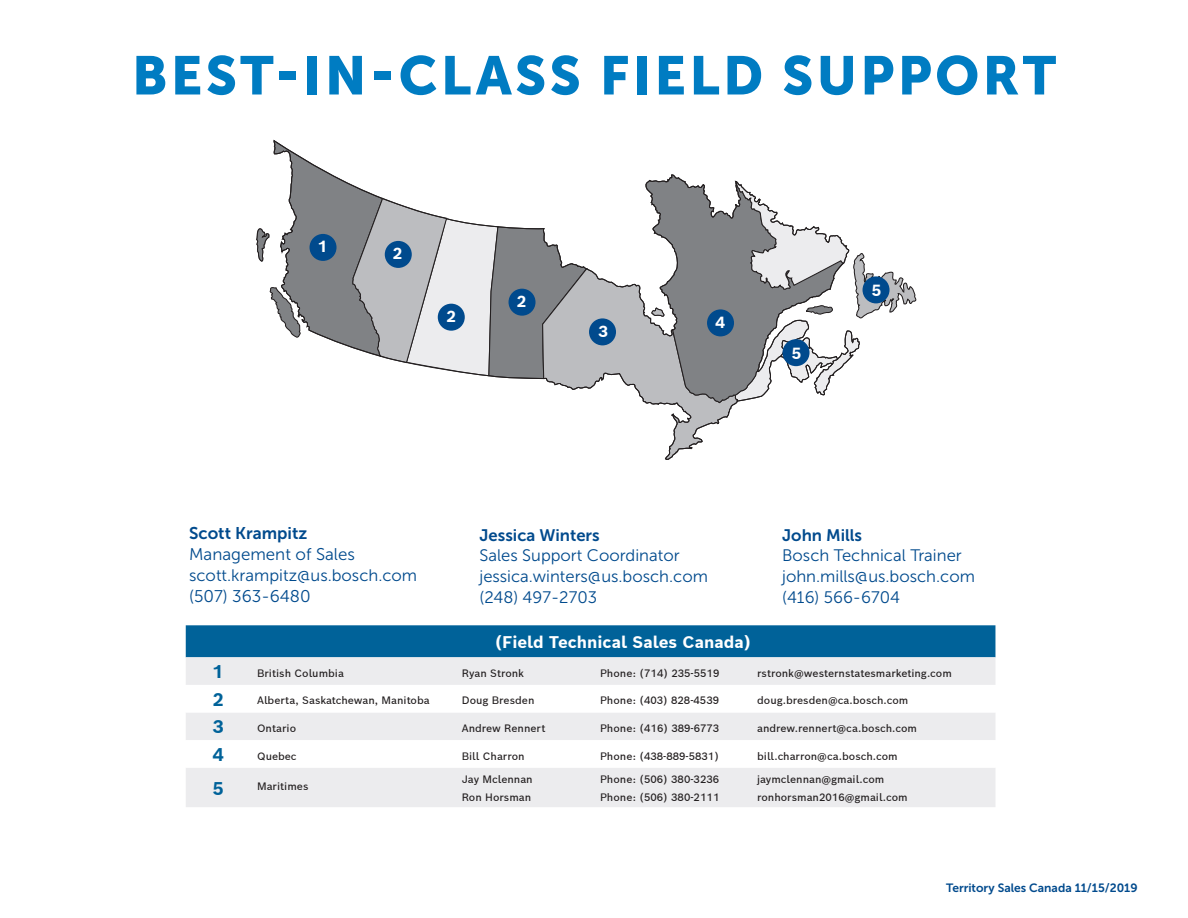
<style>
.page{position:relative;width:1188px;height:918px;background:#fff}
.page>*{position:absolute;margin:0;border:0;box-sizing:border-box;transform-origin:0 0}
.t1{font:54px "Museo Sans 900";letter-spacing:.06em;color:#007cc2}
.t2{font:700 18px "Bosch Sans";color:#006299}
.t3{font:16.95px "Museo Sans 300";color:#004a8d}
.t4{font:16.95px "Museo Sans 700";color:#004a8d}
.t5{font:16.65px "Museo Sans 300";color:#004a8d}
.t6{font:16.65px "Museo Sans 700";color:#004a8d}
.t7{font:700 16.5px "Bosch Sans";color:#fff}
.t8{font:700 15.75px "Bosch Sans";color:#fff}
.t9{font:12px "Museo Sans 700";color:#004a8d}
.t10{font:500 10.5px/18px "Bosch Sans";color:#231f20}
</style>
<div class="page">
<svg style="left:256px;top:228px;width:661px;height:91px"></svg>
<svg style="left:273px;top:139px;width:587px;height:321px"></svg>
<div style="left:783px;top:339px;width:27px;height:27px;background:#004a8d;border-radius:50%"></div>
<div style="left:863px;top:276px;width:27px;height:27px;background:#004a8d;border-radius:50%"></div>
<div style="left:707px;top:309px;width:27px;height:27px;background:#004a8d;border-radius:50%"></div>
<div style="left:589px;top:318px;width:27px;height:27px;background:#004a8d;border-radius:50%"></div>
<div style="left:509px;top:289px;width:27px;height:27px;background:#004a8d;border-radius:50%"></div>
<div style="left:438px;top:304px;width:27px;height:27px;background:#004a8d;border-radius:50%"></div>
<div style="left:385px;top:241px;width:27px;height:27px;background:#004a8d;border-radius:50%"></div>
<div style="left:310px;top:234px;width:27px;height:27px;background:#004a8d;border-radius:50%"></div>
<div style="left:186px;top:625px;width:809px;height:32px;background:#006299"></div>
<div style="left:186px;top:657px;width:809px;height:150px;background:#ececee"></div>
<svg style="left:186px;top:685px;width:809px;height:83px"></svg>
<p class="t1" style="left:132px;top:45px;width:926px">BEST-IN-CLASS FIELD SUPPORT</p>
<p class="t8" style="left:318px;top:236px;width:11px">1</p>
<p class="t8" style="left:393px;top:243px;width:11px">2</p>
<p class="t8" style="left:447px;top:306px;width:11px">2</p>
<p class="t8" style="left:517px;top:291px;width:11px">2</p>
<p class="t8" style="left:598px;top:321px;width:11px">3</p>
<p class="t8" style="left:715px;top:312px;width:11px">4</p>
<p class="t8" style="left:792px;top:342px;width:11px">5</p>
<p class="t8" style="left:872px;top:280px;width:11px">5</p>
<p class="t4" style="left:189px;top:524px;width:120px">Scott Krampitz</p>
<p class="t3" style="left:189px;top:545px;width:167px">Management of Sales</p>
<p class="t5" style="left:189px;top:566px;width:230px">scott.krampitz@us.bosch.com</p>
<p class="t3" style="left:189px;top:587px;width:123px">(507) 363-6480</p>
<p class="t6" style="left:480px;top:526px;width:122px">Jessica Winters</p>
<p class="t5" style="left:480px;top:547px;width:202px">Sales Support Coordinator</p>
<p class="t5" style="left:480px;top:568px;width:230px">jessica.winters@us.bosch.com</p>
<p class="t5" style="left:480px;top:588px;width:119px">(248) 497-2703</p>
<p class="t7" style="left:495px;top:631px;width:257px">(Field Technical Sales Canada)</p>
<p class="t6" style="left:782px;top:526px;width:81px">John Mills</p>
<p class="t5" style="left:782px;top:547px;width:181px">Bosch Technical Trainer</p>
<p class="t5" style="left:782px;top:568px;width:194px">john.mills@us.bosch.com</p>
<p class="t5" style="left:782px;top:588px;width:119px">(416) 566-6704</p>
<p class="t2" style="left:213px;top:660px;width:13px">1</p>
<p class="t10" style="left:257px;top:664px;width:88px">British Columbia</p>
<p class="t10" style="left:462px;top:664px;width:64px">Ryan Stronk</p>
<p class="t10" style="left:600px;top:664px;width:121px">Phone: (714) 235-5519</p>
<p class="t10" style="left:757px;top:664px;width:196px">rstronk@westernstatesmarketing.com</p>
<p class="t2" style="left:213px;top:687px;width:12px">2</p>
<p class="t10" style="left:257px;top:691px;width:174px">Alberta, Saskatchewan, Manitoba</p>
<p class="t10" style="left:462px;top:691px;width:74px">Doug Bresden</p>
<p class="t10" style="left:600px;top:691px;width:121px">Phone: (403) 828-4539</p>
<p class="t10" style="left:757px;top:691px;width:153px">doug.bresden@ca.bosch.com</p>
<p class="t2" style="left:213px;top:715px;width:12px">3</p>
<p class="t10" style="left:257px;top:719px;width:41px">Ontario</p>
<p class="t10" style="left:462px;top:719px;width:85px">Andrew Rennert</p>
<p class="t10" style="left:600px;top:719px;width:121px">Phone: (416) 389-6773</p>
<p class="t10" style="left:757px;top:719px;width:161px">andrew.rennert@ca.bosch.com</p>
<p class="t2" style="left:213px;top:742px;width:12px">4</p>
<p class="t10" style="left:257px;top:746px;width:41px">Quebec</p>
<p class="t10" style="left:462px;top:746px;width:64px">Bill Charron</p>
<p class="t10" style="left:600px;top:746px;width:121px">Phone: (438-889-5831)</p>
<p class="t10" style="left:757px;top:746px;width:142px">bill.charron@ca.bosch.com</p>
<p class="t2" style="left:213px;top:776px;width:12px">5</p>
<p class="t10" style="left:257px;top:777px;width:53px">Maritimes</p>
<p class="t10" style="left:600px;top:769px;width:121px">Phone: (506) 380-3236<br>Phone: (506) 380-2111</p>
<p class="t10" style="left:757px;top:769px;width:129px">jaymclennan@gmail.com</p>
<p class="t10" style="left:462px;top:769px;width:72px">Jay Mclennan</p>
<p class="t10" style="left:462px;top:787px;width:71px">Ron Horsman</p>
<p class="t10" style="left:757px;top:787px;width:152px">ronhorsman2016@gmail.com</p>
<p class="t9" style="left:946px;top:882px;width:193px">Territory Sales Canada 11/15/2019</p>
</div>
